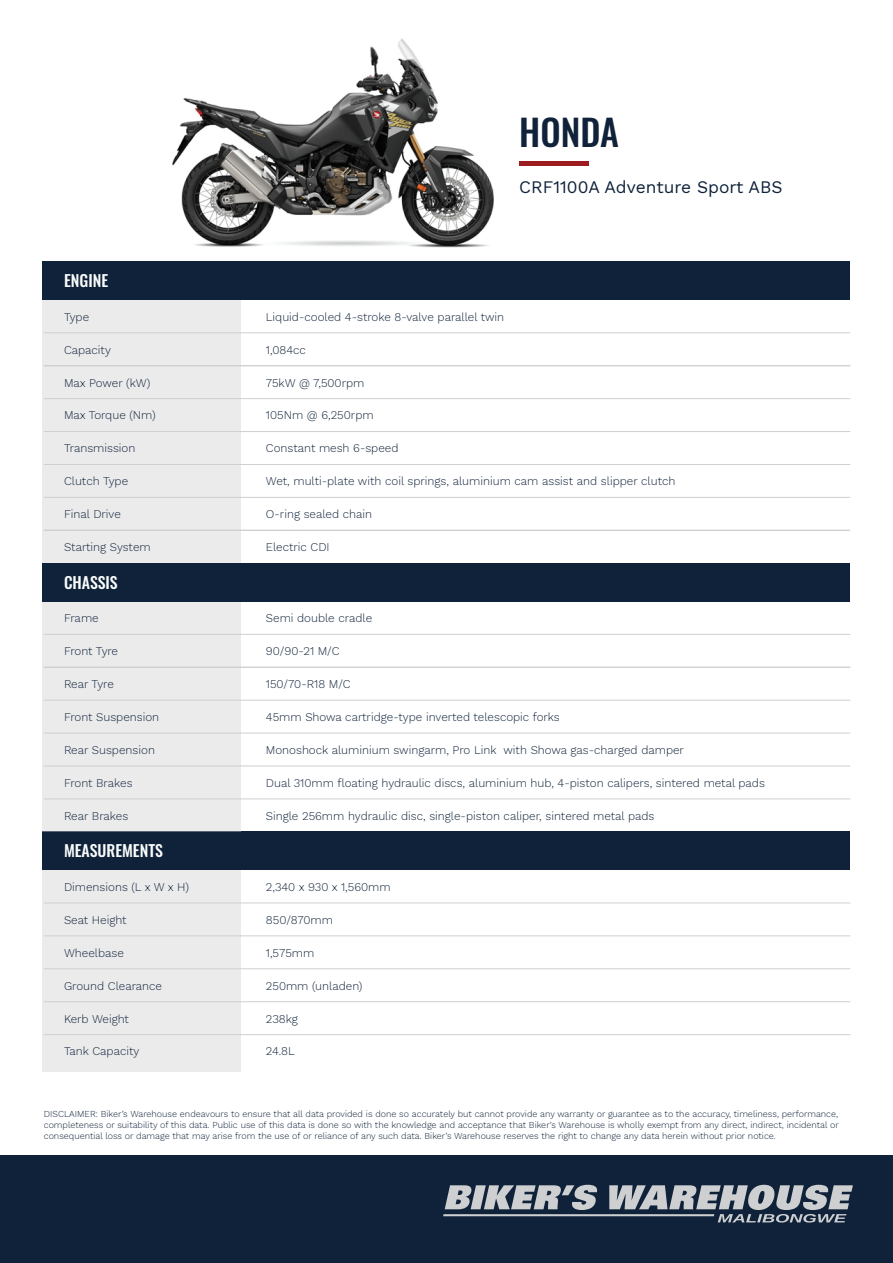
<style>
.page{position:relative;width:893px;height:1263px;background:#fff}
.page>*{position:absolute;margin:0;border:0;box-sizing:border-box;transform-origin:0 0}
.t1{font:500 36.15px "Oswald";color:#0f2239}
.t2{font:17.4px "Work Sans";color:#0f2239}
.t3{font:500 15.9px "Oswald";color:#fafcfc}
.t4{font:300 11.7px "Work Sans";color:#0f2239}
.t5{font:300 11.7px "Work Sans";letter-spacing:-.025em;color:#0f2239}
.t6{font:300 9px/10.8px "Work Sans";color:#0f2239;text-align:justify}
</style>
<div class="page">
<img style="left:124px;top:38px;width:418px;height:224px">
<div style="left:0;top:1155px;width:893px;height:108px;background:#0f2239"></div>
<svg style="left:443px;top:1185px;width:410px;height:37px"></svg>
<hr style="left:519px;top:162px;width:70px;height:4px;background:#9d1c1f">
<div style="left:43px;top:832px;width:807px;height:38px;background:#0f2239"></div>
<div style="left:43px;top:300px;width:198px;height:263px;background:#ebebec"></div>
<div style="left:43px;top:262px;width:807px;height:38px;background:#0f2239"></div>
<hr style="left:44px;top:332px;width:806px;height:1px;background:#cdcfd1">
<hr style="left:44px;top:365px;width:806px;height:1px;background:#cdcfd1">
<hr style="left:44px;top:398px;width:806px;height:1px;background:#cdcfd1">
<hr style="left:44px;top:431px;width:806px;height:1px;background:#cdcfd1">
<hr style="left:44px;top:464px;width:806px;height:1px;background:#cdcfd1">
<hr style="left:44px;top:497px;width:806px;height:1px;background:#cdcfd1">
<div style="left:43px;top:601px;width:198px;height:231px;background:#ebebec"></div>
<hr style="left:44px;top:634px;width:806px;height:1px;background:#cdcfd1">
<hr style="left:44px;top:667px;width:806px;height:1px;background:#cdcfd1">
<hr style="left:44px;top:700px;width:806px;height:1px;background:#cdcfd1">
<hr style="left:44px;top:733px;width:806px;height:1px;background:#cdcfd1">
<hr style="left:44px;top:766px;width:806px;height:1px;background:#cdcfd1">
<hr style="left:44px;top:798px;width:806px;height:1px;background:#cdcfd1">
<hr style="left:44px;top:530px;width:806px;height:1px;background:#cdcfd1">
<div style="left:43px;top:870px;width:198px;height:202px;background:#ebebec"></div>
<div style="left:43px;top:563px;width:807px;height:38px;background:#0f2239"></div>
<hr style="left:44px;top:902px;width:806px;height:1px;background:#cdcfd1">
<hr style="left:44px;top:935px;width:806px;height:1px;background:#cdcfd1">
<hr style="left:44px;top:968px;width:806px;height:1px;background:#cdcfd1">
<hr style="left:44px;top:1001px;width:806px;height:1px;background:#cdcfd1">
<hr style="left:44px;top:1034px;width:806px;height:1px;background:#cdcfd1">
<h1 class="t1" style="left:519px;top:101px;width:101px">HONDA</h1>
<h2 class="t2" style="left:519px;top:174px;width:265px">CRF1100A Adventure Sport ABS</h2>
<h3 class="t3" style="left:64px;top:266px;width:46px">ENGINE</h3>
<p class="t4" style="left:64px;top:308px;width:27px">Type</p>
<p class="t4" style="left:266px;top:308px;width:240px">Liquid-cooled 4-stroke 8-valve parallel twin</p>
<p class="t4" style="left:64px;top:341px;width:48px">Capacity</p>
<p class="t4" style="left:266px;top:341px;width:41px">1,084cc</p>
<p class="t4" style="left:64px;top:374px;width:88px">Max Power (kW)</p>
<p class="t4" style="left:266px;top:374px;width:100px">75kW @ 7,500rpm</p>
<p class="t4" style="left:64px;top:407px;width:93px">Max Torque (Nm)</p>
<p class="t4" style="left:266px;top:407px;width:109px">105Nm @ 6,250rpm</p>
<p class="t4" style="left:64px;top:439px;width:73px">Transmission</p>
<p class="t4" style="left:266px;top:439px;width:134px">Constant mesh 6-speed</p>
<p class="t4" style="left:64px;top:472px;width:66px">Clutch Type</p>
<p class="t4" style="left:266px;top:472px;width:411px">Wet, multi-plate with coil springs, aluminium cam assist and slipper clutch</p>
<p class="t4" style="left:64px;top:505px;width:58px">Final Drive</p>
<p class="t4" style="left:266px;top:505px;width:108px">O-ring sealed chain</p>
<p class="t4" style="left:64px;top:538px;width:88px">Starting System</p>
<p class="t4" style="left:266px;top:538px;width:65px">Electric CDI</p>
<h3 class="t3" style="left:64px;top:568px;width:55px">CHASSIS</h3>
<p class="t4" style="left:64px;top:609px;width:36px">Frame</p>
<p class="t4" style="left:266px;top:609px;width:108px">Semi double cradle</p>
<p class="t5" style="left:64px;top:642px;width:56px">Front Tyre</p>
<p class="t4" style="left:266px;top:642px;width:75px">90/90-21 M/C</p>
<p class="t4" style="left:64px;top:675px;width:51px">Rear Tyre</p>
<p class="t4" style="left:266px;top:675px;width:86px">150/70-R18 M/C</p>
<p class="t4" style="left:64px;top:708px;width:97px">Front Suspension</p>
<p class="t4" style="left:266px;top:708px;width:295px">45mm Showa cartridge-type inverted telescopic forks</p>
<p class="t4" style="left:64px;top:741px;width:92px">Rear Suspension</p>
<p class="t4" style="left:266px;top:741px;width:420px">Monoshock aluminium swingarm, Pro Link with Showa gas-charged damper</p>
<p class="t4" style="left:64px;top:774px;width:70px">Front Brakes</p>
<p class="t4" style="left:266px;top:774px;width:501px">Dual 310mm floating hydraulic discs, aluminium hub, 4-piston calipers, sintered metal pads</p>
<p class="t4" style="left:64px;top:807px;width:66px">Rear Brakes</p>
<p class="t4" style="left:266px;top:807px;width:390px">Single 256mm hydraulic disc, single-piston caliper, sintered metal pads</p>
<h3 class="t3" style="left:64px;top:837px;width:101px">MEASUREMENTS</h3>
<p class="t4" style="left:64px;top:878px;width:126px">Dimensions (L x W x H)</p>
<p class="t4" style="left:266px;top:878px;width:126px">2,340 x 930 x 1,560mm</p>
<p class="t4" style="left:64px;top:911px;width:64px">Seat Height</p>
<p class="t4" style="left:266px;top:911px;width:69px">850/870mm</p>
<p class="t4" style="left:64px;top:944px;width:62px">Wheelbase</p>
<p class="t4" style="left:266px;top:944px;width:50px">1,575mm</p>
<p class="t4" style="left:64px;top:977px;width:100px">Ground Clearance</p>
<p class="t4" style="left:266px;top:977px;width:98px">250mm (unladen)</p>
<p class="t4" style="left:64px;top:1010px;width:67px">Kerb Weight</p>
<p class="t4" style="left:266px;top:1010px;width:34px">238kg</p>
<p class="t4" style="left:64px;top:1042px;width:77px">Tank Capacity</p>
<p class="t4" style="left:266px;top:1042px;width:30px">24.8L</p>
<p class="t6" style="left:44px;top:1108px;width:796px">DISCLAIMER: Biker’s Warehouse endeavours to ensure that all data provided is done so accurately but cannot provide any warranty or guarantee as to the accuracy, timeliness, performance, completeness or suitability of this data. Public use of this data is done so with the knowledge and acceptance that Biker’s Warehouse is wholly exempt from any direct, indirect, incidental or consequential loss or damage that may arise from the use of or reliance of any such data. Biker’s Warehouse reserves the right to change any data herein without prior notice.</p>
</div>
